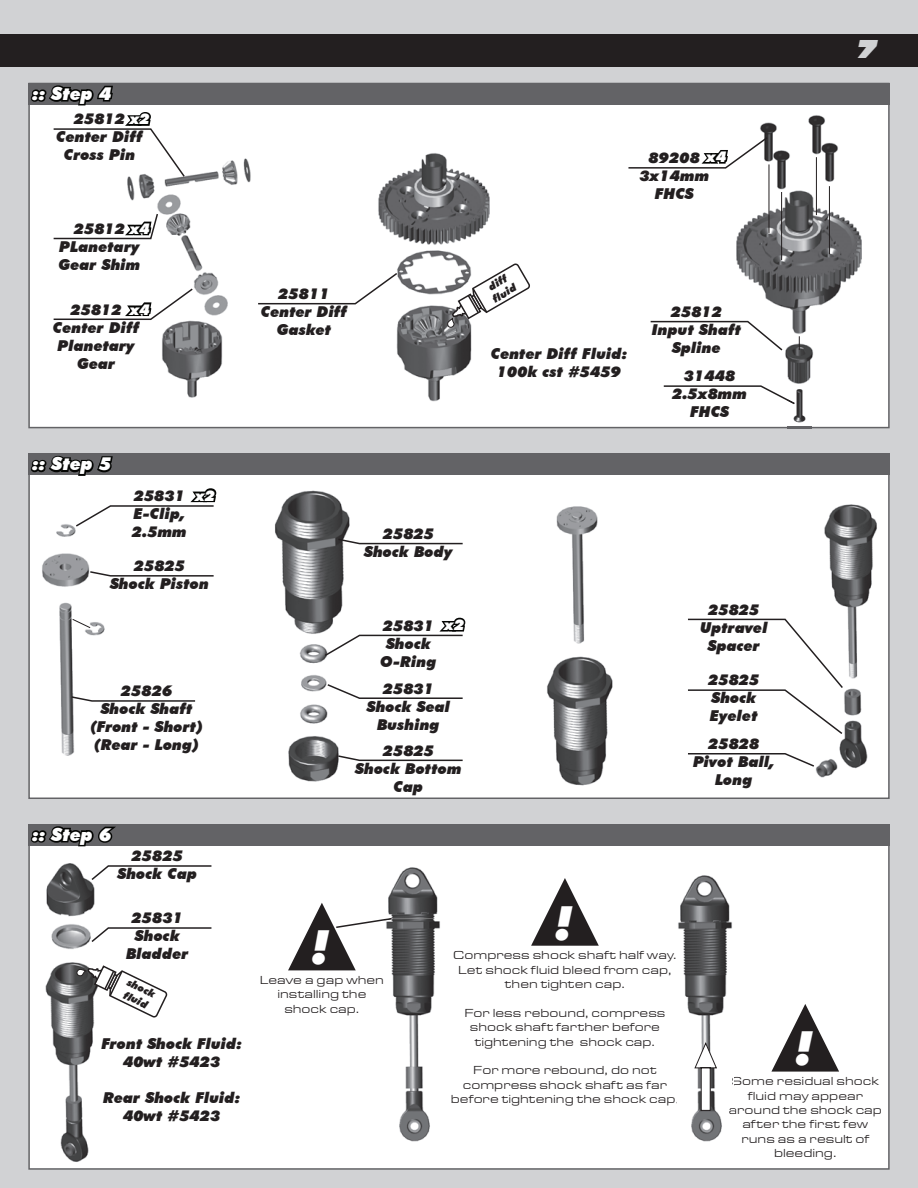
<style>
.page{position:relative;width:918px;height:1188px;background:#d1d2d4}
.page>*{position:absolute;margin:0;border:0;box-sizing:border-box;transform-origin:0 0}
.t1{font:italic 900 45px "Futura BT";color:#fff}
.t2{font:italic 27px "Antique Oli Nor D";color:#d0d1d3}
.t3{font:italic 900 18px "Futura BT";color:#fff}
.t4{font:italic 900 15px/18px "Futura BT";color:#231f20;text-align:center}
.t5{font:italic 900 15px "Futura BT";color:#fff}
.t6{font:12px/14.4px "Eurostar Regular Extended";color:#231f20;text-align:center}
.t7{font:italic 900 10.5px/12.6px "Futura BT";color:#231f20}
.s1{color:#fff}
</style>
<div class="page">
<div style="left:0;top:34px;width:918px;height:33px;background:#231f20"></div>
<div style="left:28px;top:105px;width:862px;height:323px;background:#fff"></div>
<div style="left:29px;top:454px;width:860px;height:344px;background:#fff"></div>
<div style="left:29px;top:825px;width:860px;height:344px;background:#fff"></div>
<div style="left:28px;top:824px;width:862px;height:22px;background:#636366"></div>
<svg style="left:28px;top:826px;width:88px;height:22px"></svg>
<div style="left:28px;top:454px;width:862px;height:21px;background:#636366"></div>
<div style="left:28px;top:83px;width:862px;height:22px;background:#636366"></div>
<img style="left:732px;top:110px;width:134px;height:278px">
<img style="left:373px;top:148px;width:122px;height:258px">
<img style="left:123px;top:152px;width:133px;height:250px">
<img style="left:45px;top:863px;width:50px;height:299px">
<img style="left:815px;top:504px;width:62px;height:274px">
<img style="left:547px;top:506px;width:66px;height:280px">
<img style="left:59px;top:602px;width:16px;height:154px">
<img style="left:42px;top:528px;width:48px;height:59px">
<img style="left:91px;top:622px;width:14px;height:14px">
<img style="left:275px;top:490px;width:75px;height:292px">
<svg style="left:771px;top:1004px;width:68px;height:68px"></svg>
<svg style="left:531px;top:878px;width:68px;height:68px"></svg>
<svg style="left:76px;top:964px;width:92px;height:54px"></svg>
<img style="left:388px;top:867px;width:52px;height:275px">
<img style="left:392px;top:907px;width:48px;height:11px">
<svg style="left:288px;top:903px;width:104px;height:67px"></svg>
<img style="left:678px;top:875px;width:54px;height:267px">
<svg style="left:729px;top:1106px;width:5px;height:10px"></svg>
<img style="left:678px;top:907px;width:54px;height:19px">
<svg style="left:694px;top:1042px;width:23px;height:69px"></svg>
<svg style="left:72px;top:616px;width:19px;height:22px"></svg>
<hr style="left:769px;top:164px;width:1px;height:69px;background:#231f20">
<hr style="left:781px;top:192px;width:1px;height:68px;background:#231f20">
<hr style="left:816px;top:157px;width:1px;height:58px;background:#231f20">
<hr style="left:829px;top:186px;width:1px;height:68px;background:#231f20">
<svg style="left:799px;top:336px;width:1px;height:14px"></svg>
<svg style="left:28px;top:455px;width:189px;height:73px"></svg>
<svg style="left:323px;top:611px;width:143px;height:46px"></svg>
<svg style="left:326px;top:683px;width:137px;height:17px"></svg>
<svg style="left:337px;top:754px;width:126px;height:8px"></svg>
<svg style="left:90px;top:864px;width:122px;height:18px"></svg>
<svg style="left:90px;top:927px;width:122px;height:17px"></svg>
<svg style="left:337px;top:538px;width:126px;height:7px"></svg>
<svg style="left:89px;top:570px;width:125px;height:7px"></svg>
<svg style="left:70px;top:695px;width:126px;height:7px"></svg>
<svg style="left:257px;top:271px;width:142px;height:34px;background:#f4f4f4"></svg>
<svg style="left:649px;top:320px;width:135px;height:32px;background:#f4f3f3"></svg>
<svg style="left:688px;top:752px;width:128px;height:16px"></svg>
<svg style="left:688px;top:618px;width:156px;height:118px"></svg>
<svg style="left:627px;top:136px;width:142px;height:51px;background:#ebebeb"></svg>
<svg style="left:28px;top:82px;width:158px;height:96px"></svg>
<svg style="left:52px;top:212px;width:107px;height:47px;background:#eaeaea"></svg>
<svg style="left:52px;top:287px;width:142px;height:53px;background:#e7e7e7"></svg>
<img style="left:787px;top:404px;width:25px;height:25px">
<svg style="left:787px;top:427px;width:25px;height:1px"></svg>
<svg style="left:664px;top:385px;width:148px;height:19px;background:#e8e8e8"></svg>
<svg style="left:446px;top:262px;width:84px;height:66px;background:#dcdcdc"></svg>
<p class="t3" style="left:32px;top:83px;width:81px">:: Step 4</p>
<p class="t4" style="left:74px;top:110px;width:78px">25812 <span class="s1">x2</span></p>
<p class="t4" style="left:56px;top:128px;width:88px">Center Diff</p>
<p class="t4" style="left:64px;top:146px;width:73px">Cross Pin</p>
<p class="t4" style="left:58px;top:219px;width:93px;text-align:left;text-indent:15px">25812 <span class="s1">x4<br></span>PLanetary<br>Gear Shim</p>
<p class="t4" style="left:53px;top:300px;width:88px">25812<br>Center Diff<br>Planetary<br>Gear</p>
<p class="t5" style="left:130px;top:300px;width:22px">x4</p>
<p class="t3" style="left:32px;top:453px;width:81px">:: Step 5</p>
<p class="t5" style="left:195px;top:486px;width:22px">x2</p>
<p class="t4" style="left:132px;top:487px;width:56px;text-align:justify">25831<br>E-Clip, 2.5mm</p>
<p class="t4" style="left:110px;top:557px;width:100px">25825<br>Shock Piston</p>
<p class="t4" style="left:90px;top:682px;width:114px">25826<br>Shock Shaft (Front - Short) (Rear - Long)</p>
<p class="t3" style="left:32px;top:824px;width:81px">:: Step 6</p>
<p class="t4" style="left:117px;top:847px;width:81px">25825<br>Shock Cap</p>
<p class="t4" style="left:126px;top:909px;width:64px">25831<br>Shock<br>Bladder</p>
<p class="t7" style="left:130px;top:976px;width:32px;rotate:25deg">shock fluid</p>
<p class="t4" style="left:101px;top:1035px;width:142px">Front Shock Fluid:<br>40wt #5423</p>
<p class="t4" style="left:103px;top:1089px;width:139px">Rear Shock Fluid:<br>40wt #5423</p>
<p class="t4" style="left:261px;top:285px;width:88px">25811<br>Center Diff<br>Gasket</p>
<p class="t4" style="left:649px;top:149px;width:79px">89208 <span class="s1">x4</span></p>
<p class="t4" style="left:639px;top:167px;width:71px">3x14mm</p>
<p class="t4" style="left:655px;top:185px;width:41px">FHCS</p>
<p class="t7" style="left:484px;top:284px;width:28px;rotate:-31deg">diff fluid</p>
<p class="t4" style="left:491px;top:344px;width:138px">Center Diff Fluid:<br>100k cst #5459</p>
<p class="t4" style="left:652px;top:302px;width:91px">25812<br>Input Shaft<br>Spline</p>
<p class="t4" style="left:672px;top:367px;width:77px">31448<br>2.5x8mm<br>FHCS</p>
<p class="t4" style="left:364px;top:524px;width:90px">25825<br>Shock Body</p>
<p class="t5" style="left:444px;top:616px;width:22px">x2</p>
<p class="t4" style="left:380px;top:616px;width:58px">25831<br>Shock<br>O-Ring</p>
<p class="t4" style="left:367px;top:679px;width:85px">25831<br>Shock Seal<br>Bushing</p>
<p class="t4" style="left:355px;top:741px;width:108px">25825<br>Shock Bottom<br>Cap</p>
<p class="t4" style="left:700px;top:600px;width:69px">25825<br>Uptravel<br>Spacer</p>
<p class="t4" style="left:708px;top:671px;width:53px;text-align:left">25825<br>Shock<br>Eyelet</p>
<p class="t4" style="left:693px;top:735px;width:83px">25828<br>Pivot Ball,<br>Long</p>
<h2 class="t2" style="left:855px;top:34px;width:21px">7</h2>
<h1 class="t1" style="left:312px;top:921px;width:18px">!</h1>
<p class="t6" style="left:260px;top:973px;width:126px">Leave a gap when installing the shock cap.</p>
<h1 class="t1" style="left:555px;top:896px;width:18px">!</h1>
<p class="t6" style="left:453px;top:948px;width:225px">Compress shock shaft half way.<br>Let shock fluid bleed from cap, then tighten cap.</p>
<p class="t6" style="left:464px;top:1005px;width:203px">For less rebound, compress shock shaft farther before tightening the shock cap.</p>
<p class="t6" style="left:451px;top:1063px;width:230px">For more rebound, do not compress shock shaft as far before tightening the shock cap.</p>
<h1 class="t1" style="left:795px;top:1022px;width:18px">!</h1>
<p class="t6" style="left:729px;top:1074px;width:155px">Some residual shock fluid may appear around the shock cap after the first few runs as a result of bleeding.</p>
</div>
